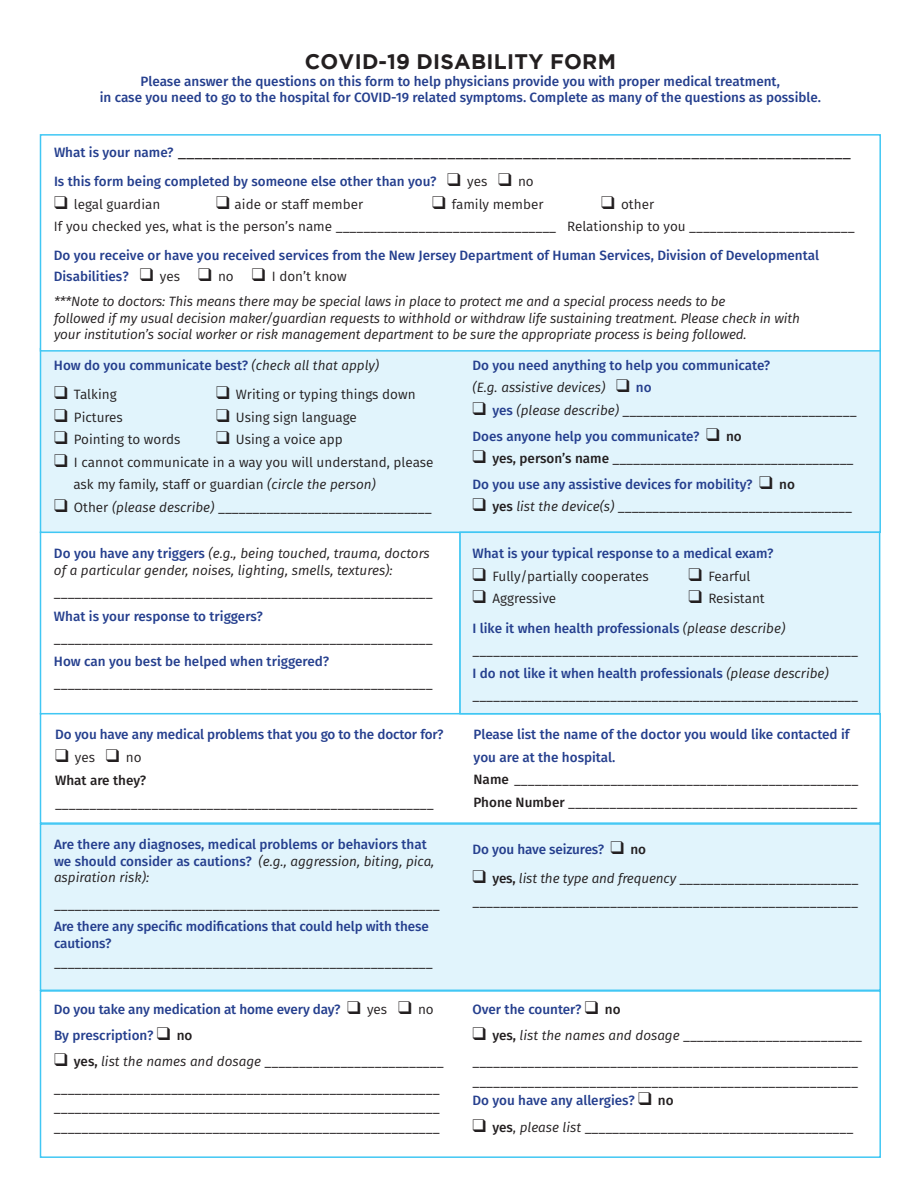
<style>
.page{position:relative;width:918px;height:1188px;background:#fff}
.page>*{position:absolute;margin:0;border:0;box-sizing:border-box;transform-origin:0 0}
.t1{font:700 21px "Gotham";letter-spacing:.015em;color:#231f20}
.t2{font:16.5px "Fira Sans";color:#231f20}
.t3{font:13.5px/22.5px "Fira Sans";color:#231f20}
.t4{font:500 13.5px/16.5px "Fira Sans";color:#253f8e}
.t5{font:italic 13.5px/16.2px "Fira Sans";letter-spacing:-.01em;color:#231f20}
.t6{font:500 13.5px/23.2px "Fira Sans";color:#231f20}
.s1{font-weight:500;font-size:13.5px;color:#253f8e}
.s2{color:#231f20}
.s3{font-weight:400;color:#231f20}
.s4{font-weight:400;font-style:italic;color:#231f20}
.s5{font-style:italic}
.s6{font-weight:500;font-style:normal;color:#253f8e}
.s7{font-weight:400}
.s8{font-weight:500}
.s9{font-weight:500;color:#253f8e}
</style>
<div class="page">
<div style="left:40px;top:823px;width:841px;height:168px;background:#e1f4fc;border:2px solid #40c7f4"></div>
<div style="left:40px;top:990px;width:841px;height:168px;background:#fff;border:2px solid #40c7f4"></div>
<div style="left:40px;top:713px;width:841px;height:111px;background:#fff;border:2px solid #40c7f4"></div>
<div style="left:40px;top:348px;width:841px;height:185px;background:#e1f4fc;border:2px solid #40c7f4"></div>
<div style="left:40px;top:134px;width:841px;height:218px;background:#fff;border:2px solid #40c7f4"></div>
<div style="left:459px;top:532px;width:421px;height:182px;background:#e1f4fc;border:2px solid #40c7f4"></div>
<h1 class="t1" style="left:305px;top:50px;width:313px">COVID-19 DISABILITY FORM</h1>
<p class="t4" style="left:100px;top:72px;width:723px;text-align:center">Please answer the questions on this form to help physicians provide you with proper medical treatment,<br>in case you need to go to the hospital for COVID-19 related symptoms. Complete as many of the questions as possible.</p>
<p class="t2" style="left:54px;top:139px;width:799px"><span class="s1">What is your name?</span> ________________________________________________________________________________</p>
<p class="t4" style="left:54px;top:172px;width:481px">Is this form being completed by someone else other than you? <span class="s2">❑</span> <span class="s3">yes</span> <span class="s2">❑</span> <span class="s3">no</span></p>
<p class="t3" style="left:54px;top:192px;width:108px">❑ legal guardian</p>
<p class="t3" style="left:216px;top:192px;width:149px">❑ aide or staff member</p>
<p class="t3" style="left:432px;top:192px;width:113px">❑ family member</p>
<p class="t3" style="left:54px;top:192px;width:802px;text-indent:547px">❑ other<br>If you checked yes, what is the person’s name ________________________________ Relationship to you ________________________</p>
<p class="t4" style="left:54px;top:245px;width:767px;line-height:20.2px">Do you receive or have you received services from the New Jersey Department of Human Services, Division of Developmental<br>Disabilities? <span class="s2">❑</span> <span class="s3">yes</span> <span class="s2">❑</span> <span class="s3">no</span> <span class="s2">❑</span> <span class="s3">I don’t know</span></p>
<p class="t5" style="left:54px;top:293px;width:747px">***Note to doctors: This means there may be special laws in place to protect me and a special process needs to be<br>followed if my usual decision maker/guardian requests to withhold or withdraw life sustaining treatment. Please check in with your institution’s social worker or risk management department to be sure the appropriate process is being followed.</p>
<p class="t4" style="left:54px;top:356px;width:327px">How do you communicate best? <span class="s4">(check all that apply)</span></p>
<p class="t3" style="left:54px;top:383px;width:64px">❑ Talking</p>
<p class="t3" style="left:216px;top:383px;width:201px">❑ Writing or typing things down</p>
<p class="t3" style="left:54px;top:405px;width:70px">❑ Pictures</p>
<p class="t3" style="left:216px;top:405px;width:142px">❑ Using sign language</p>
<p class="t3" style="left:54px;top:428px;width:128px">❑ Pointing to words</p>
<p class="t3" style="left:216px;top:428px;width:128px">❑ Using a voice app</p>
<p class="t3" style="left:73px;top:450px;width:362px;text-indent:-19px">❑ I cannot communicate in a way you will understand, please ask my family, staff or guardian <span class="s5">(circle the person)</span></p>
<p class="t3" style="left:54px;top:495px;width:379px">❑ Other <span class="s5">(please describe)</span> _______________________________</p>
<p class="t5" style="left:54px;top:545px;width:377px"><span class="s6">Do you have any triggers</span> (e.g., being touched, trauma, doctors of a particular gender, noises, lighting, smells, textures):</p>
<p class="t3" style="left:54px;top:581px;width:380px">_______________________________________________________</p>
<p class="t4" style="left:54px;top:607px;width:210px">What is your response to triggers?</p>
<p class="t3" style="left:54px;top:627px;width:380px">_______________________________________________________</p>
<p class="t4" style="left:54px;top:652px;width:277px">How can you best be helped when triggered?</p>
<p class="t3" style="left:54px;top:672px;width:380px">_______________________________________________________</p>
<p class="t4" style="left:55px;top:726px;width:390px">Do you have any medical problems that you go to the doctor for?</p>
<p class="t6" style="left:55px;top:745px;width:93px">❑ <span class="s7">yes</span> ❑ <span class="s7">no<br></span>What are they?</p>
<p class="t3" style="left:55px;top:791px;width:380px">_______________________________________________________</p>
<p class="t4" style="left:54px;top:836px;width:382px">Are there any diagnoses, medical problems or behaviors that we should consider as cautions? <span class="s4">(e.g., aggression, biting, pica, aspiration risk):</span></p>
<p class="t3" style="left:54px;top:892px;width:387px">________________________________________________________</p>
<p class="t4" style="left:54px;top:918px;width:376px">Are there any specific modifications that could help with these cautions?</p>
<p class="t3" style="left:54px;top:951px;width:380px">_______________________________________________________</p>
<p class="t4" style="left:54px;top:995px;width:381px;line-height:26.2px">Do you take any medication at home every day? <span class="s2">❑</span> <span class="s3">yes</span> <span class="s2">❑</span> <span class="s3">no<br></span>By prescription? <span class="s2">❑ no</span></p>
<p class="t3" style="left:54px;top:1048px;width:391px;line-height:26.2px">❑ <span class="s8">yes,</span> <span class="s5">list the names and dosage</span> __________________________ ________________________________________________________</p>
<p class="t3" style="left:54px;top:1097px;width:387px;line-height:19.5px">________________________________________________________ ________________________________________________________</p>
<p class="t4" style="left:472px;top:353px;width:299px;line-height:22.5px">Do you need anything to help you communicate? <span class="s4">(E.g. assistive devices)</span> <span class="s2">❑</span> no</p>
<p class="t3" style="left:472px;top:397px;width:386px;line-height:26px">❑ <span class="s9">yes</span> <span class="s5">(please describe)</span> __________________________________<br><span class="s9">Does anyone help you communicate?</span> ❑ <span class="s8">no</span></p>
<p class="t4" style="left:472px;top:445px;width:383px;line-height:25.5px"><span class="s2">❑ yes, person’s name</span> <span class="s3">___________________________________<br></span>Do you use any assistive devices for mobility? <span class="s2">❑ no</span></p>
<p class="t3" style="left:472px;top:495px;width:381px">❑ <span class="s8">yes</span> <span class="s5">list the device(s)</span> __________________________________</p>
<p class="t4" style="left:472px;top:545px;width:303px">What is your typical response to a medical exam?</p>
<p class="t3" style="left:472px;top:565px;width:178px">❑ Fully/partially cooperates</p>
<p class="t3" style="left:688px;top:565px;width:63px">❑ Fearful</p>
<p class="t3" style="left:472px;top:587px;width:85px">❑ Aggressive</p>
<p class="t4" style="left:472px;top:583px;width:314px;line-height:29.2px;text-indent:216px"><span class="s2">❑</span> <span class="s3">Resistant<br></span>I like it when health professionals <span class="s4">(please describe)</span></p>
<p class="t3" style="left:472px;top:639px;width:387px">________________________________________________________<br><span class="s9">I do not like it when health professionals</span> <span class="s5">(please describe) </span>________________________________________________________</p>
<p class="t3" style="left:474px;top:723px;width:386px"><span class="s9">Please list the name of the doctor you would like contacted if you are at the hospital.<br></span><span class="s8">Name</span> __________________________________________________ <span class="s8">Phone Number</span> __________________________________________</p>
<p class="t4" style="left:473px;top:840px;width:175px">Do you have seizures? <span class="s2">❑ no</span></p>
<p class="t3" style="left:472px;top:867px;width:388px">❑ <span class="s8">yes,</span> <span class="s5">list the type and frequency</span> __________________________ ________________________________________________________</p>
<p class="t4" style="left:472px;top:1000px;width:150px">Over the counter? <span class="s2">❑ no</span></p>
<p class="t3" style="left:472px;top:1022px;width:391px;line-height:26.2px">❑ <span class="s8">yes,</span> <span class="s5">list the names and dosage</span> __________________________ ________________________________________________________</p>
<p class="t3" style="left:472px;top:1071px;width:387px;line-height:19.5px">________________________________________________________<br><span class="s9">Do you have any allergies?</span> ❑ <span class="s8">no</span></p>
<p class="t3" style="left:472px;top:1115px;width:382px">❑ <span class="s8">yes</span>, <span class="s5">please list</span> _______________________________________</p>
</div>
